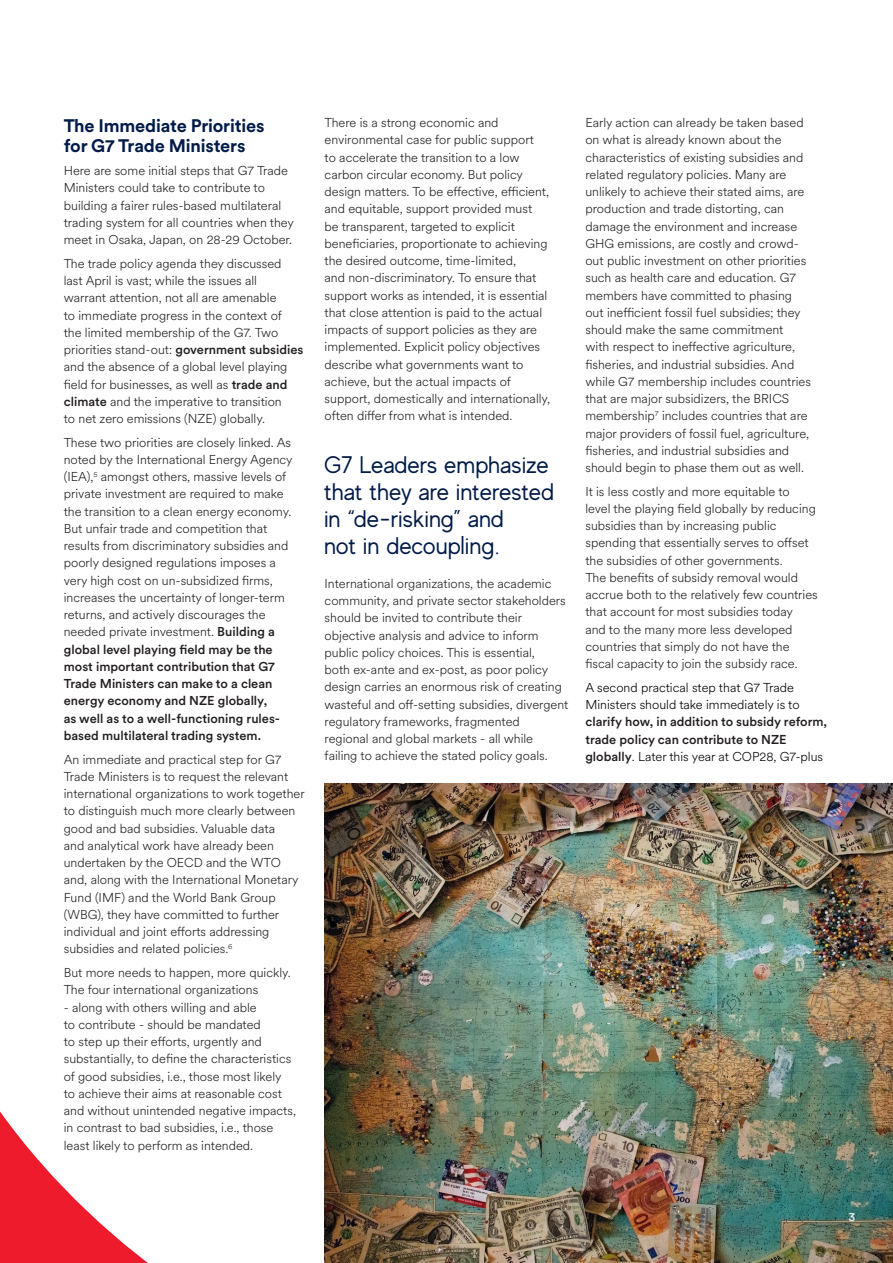
<style>
.page{position:relative;width:893px;height:1263px;background:#fff}
.page>*{position:absolute;margin:0;border:0;box-sizing:border-box;transform-origin:0 0}
.UoA_intro_pullout_text{font:24px/27px "MADE Evolve Sans";color:#001b48}
.UoA_head_2{font:700 18px/19.5px "Circular XX";letter-spacing:-.01em;color:#001b48}
.UoA_body{font:300 12.75px/17.2px "Circular XX";color:#231f20}
.UoA_body-2{font:300 12.75px/17.2px "Circular XX";color:#000}
.UoA_footer{font:12px "Circular XX";color:#fff}
.s1{font-weight:500}
.s2{font-weight:500;color:#231f20}
</style>
<div class="page">
<svg style="left:0;top:1111px;width:148px;height:152px"></svg>
<img style="left:324px;top:783px;width:569px;height:480px">
<p class="UoA_head_2" style="left:64px;top:115px;width:202px">The Immediate Priorities for G7 Trade Ministers</p>
<p class="UoA_body" style="left:64px;top:162px;width:232px">Here are some initial steps that G7 Trade Ministers could take to contribute to building a fairer rules-based multilateral trading system for all countries when they meet in Osaka, Japan, on 28-29 October.</p>
<p class="UoA_body" style="left:64px;top:254px;width:241px">The trade policy agenda they discussed last April is vast; while the issues all<br>warrant attention, not all are amenable<br>to immediate progress in the context of<br>the limited membership of the G7. Two priorities stand-out: <span class="s1">government subsidies </span>and the absence of a global level playing field for businesses, as well as <span class="s1">trade and climate</span> and the imperative to transition<br>to net zero emissions (NZE) globally.</p>
<p class="UoA_body" style="left:64px;top:433px;width:230px">These two priorities are closely linked. As noted by the International Energy Agency (IEA),<sup>5</sup> amongst others, massive levels of private investment are required to make the transition to a clean energy economy.<br>But unfair trade and competition that results from discriminatory subsidies and poorly designed regulations imposes a very high cost on un-subsidized firms, increases the uncertainty of longer-term returns, and actively discourages the needed private investment. <span class="s1">Building a global level playing field may be the most important contribution that G7<br>Trade Ministers can make to a clean energy economy and NZE globally,<br>as well as to a well-functioning rules&shy;based multilateral trading system.</span></p>
<p class="UoA_body" style="left:64px;top:750px;width:242px">An immediate and practical step for G7<br>Trade Ministers is to request the relevant international organizations to work together to distinguish much more clearly between good and bad subsidies. Valuable data<br>and analytical work have already been undertaken by the OECD and the WTO and, along with the International Monetary Fund (IMF) and the World Bank Group (WBG), they have committed to further individual and joint efforts addressing subsidies and related policies.<sup>6</sup></p>
<p class="UoA_body" style="left:64px;top:963px;width:229px">But more needs to happen, more quickly.<br>The four international organizations</p>
<p class="UoA_body" style="left:64px;top:998px;width:234px">- along with others willing and able<br>to contribute - should be mandated<br>to step up their efforts, urgently and substantially, to define the characteristics of good subsidies, i.e., those most likely to achieve their aims at reasonable cost and without unintended negative impacts, in contrast to bad subsidies, i.e., those least likely to perform as intended.</p>
<p class="UoA_body" style="left:325px;top:113px;width:227px">There is a strong economic and environmental case for public support<br>to accelerate the transition to a low carbon circular economy. But policy design matters. To be effective, efficient, and equitable, support provided must<br>be transparent, targeted to explicit beneficiaries, proportionate to achieving the desired outcome, time-limited,<br>and non-discriminatory. To ensure that support works as intended, it is essential that close attention is paid to the actual impacts of support policies as they are implemented. Explicit policy objectives describe what governments want to achieve, but the actual impacts of support, domestically and internationally, often differ from what is intended.</p>
<p class="UoA_intro_pullout_text" style="left:324px;top:450px;width:232px">G7 Leaders emphasize that they are interested in “de-risking” and<br>not in decoupling.</p>
<p class="UoA_body" style="left:325px;top:574px;width:245px">International organizations, the academic community, and private sector stakeholders should be invited to contribute their objective analysis and advice to inform public policy choices. This is essential,<br>both ex-ante and ex-post, as poor policy design carries an enormous risk of creating wasteful and off-setting subsidies, divergent regulatory frameworks, fragmented<br>regional and global markets - all while failing to achieve the stated policy goals.</p>
<p class="UoA_body" style="left:585px;top:113px;width:227px">Early action can already be taken based on what is already known about the characteristics of existing subsidies and related regulatory policies. Many are unlikely to achieve their stated aims, are production and trade distorting, can damage the environment and increase GHG emissions, are costly and crowd&shy;out public investment on other priorities such as health care and education. G7 members have committed to phasing out inefficient fossil fuel subsidies; they should make the same commitment<br>with respect to ineffective agriculture, fisheries, and industrial subsidies. And while G7 membership includes countries that are major subsidizers, the BRICS membership<sup>7</sup> includes countries that are major providers of fossil fuel, agriculture, fisheries, and industrial subsidies and should begin to phase them out as well.</p>
<p class="UoA_body" style="left:585px;top:482px;width:234px">It is less costly and more equitable to level the playing field globally by reducing subsidies than by increasing public spending that essentially serves to offset the subsidies of other governments.<br>The benefits of subsidy removal would accrue both to the relatively few countries that account for most subsidies today<br>and to the many more less developed countries that simply do not have the fiscal capacity to join the subsidy race.</p>
<p class="UoA_body-2" style="left:585px;top:678px;width:243px">A second practical step that G7 Trade Ministers should take immediately is to <span class="s2">clarify how, in addition to subsidy reform, trade policy can contribute to NZE globally</span>. Later this year at COP28, G7-plus</p>
<p class="UoA_footer" style="left:848px;top:1208px;width:8px">3</p>
</div>
